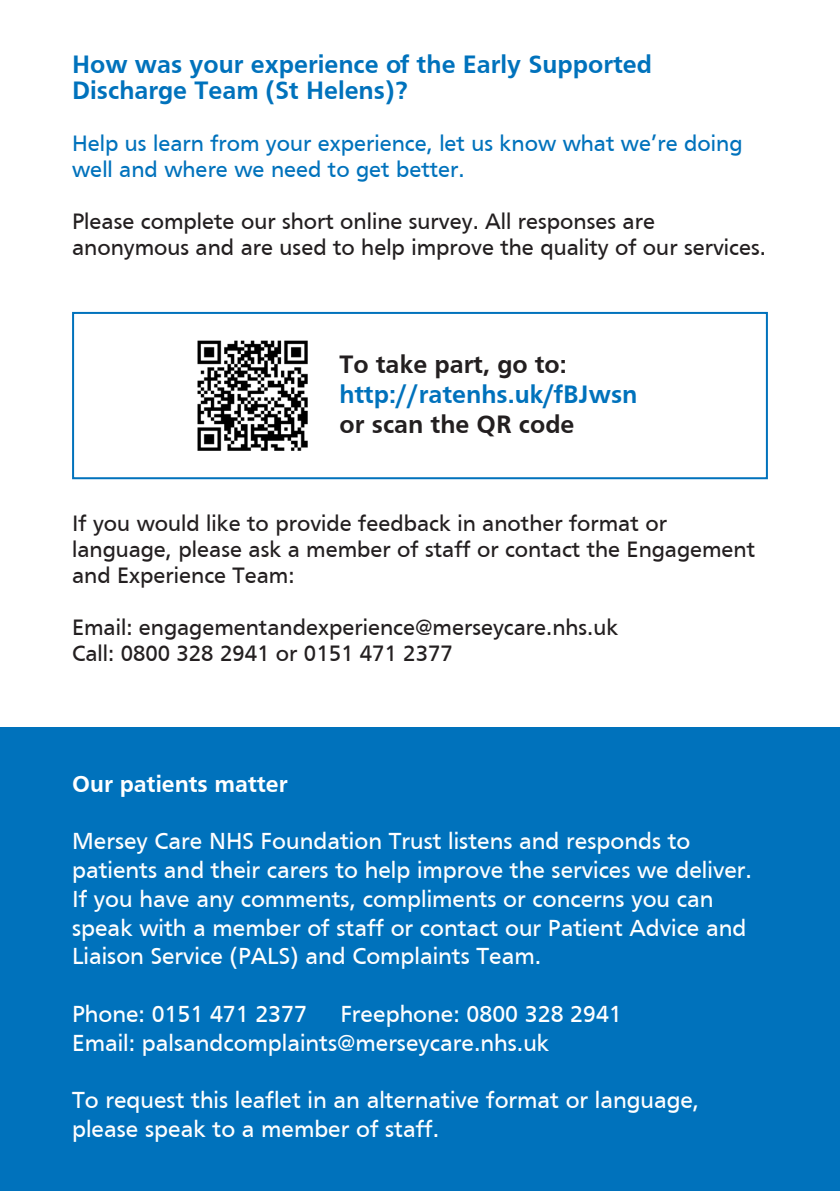
<style>
.page{position:relative;width:840px;height:1191px;background:#fff}
.page>*{position:absolute;margin:0;border:0;box-sizing:border-box;transform-origin:0 0}
.t1{font:700 26px/26px "Frutiger";color:#0072bc}
.t2{font:700 26px "Frutiger";color:#231f20}
.t3{font:24px/28.8px "Frutiger";color:#fff}
.t4{font:700 24px "Frutiger";color:#fff}
.t5{font:23px/26px "Frutiger";color:#231f20}
.t6{font:23px/26px "Frutiger";color:#0072bc}
</style>
<div class="page">
<div style="left:0;top:728px;width:839px;height:463px;background:#0072bc"></div>
<img style="left:197px;top:340px;width:111px;height:111px">
<div style="left:72px;top:312px;width:695px;height:167px;border:2px solid #0072bc"></div>
<p class="t1" style="left:72px;top:51px;width:581px">How was your experience of the Early Supported<br>Discharge Team (St Helens)?</p>
<p class="t6" style="left:72px;top:130px;width:671px">Help us learn from your experience, let us know what we’re doing well and where we need to get better.</p>
<p class="t5" style="left:72px;top:208px;width:695px">Please complete our short online survey. All responses are anonymous and are used to help improve the quality of our services.</p>
<p class="t2" style="left:339px;top:349px;width:229px">To take part, go to:</p>
<p class="t1" style="left:339px;top:381px;width:299px">http://ratenhs.uk/fBJwsn</p>
<p class="t2" style="left:339px;top:409px;width:236px">or scan the QR code</p>
<p class="t5" style="left:72px;top:510px;width:684px">If you would like to provide feedback in another format or language, please ask a member of staff or contact the Engagement and Experience Team:</p>
<p class="t5" style="left:72px;top:614px;width:547px">Email: engagementandexperience@merseycare.nhs.uk</p>
<p class="t5" style="left:72px;top:640px;width:382px">Call: 0800 328 2941 or 0151 471 2377</p>
<p class="t4" style="left:72px;top:769px;width:217px">Our patients matter</p>
<p class="t3" style="left:72px;top:826px;width:681px">Mersey Care NHS Foundation Trust listens and responds to patients and their carers to help improve the services we deliver.<br>If you have any comments, compliments or concerns you can speak with a member of staff or contact our Patient Advice and Liaison Service (PALS) and Complaints Team.</p>
<p class="t3" style="left:72px;top:999px;width:236px">Phone: 0151 471 2377</p>
<p class="t3" style="left:340px;top:999px;width:283px">Freephone: 0800 328 2941</p>
<p class="t3" style="left:72px;top:1028px;width:478px">Email: palsandcomplaints@merseycare.nhs.uk</p>
<p class="t3" style="left:72px;top:1085px;width:628px">To request this leaflet in an alternative format or language, please speak to a member of staff.</p>
</div>
